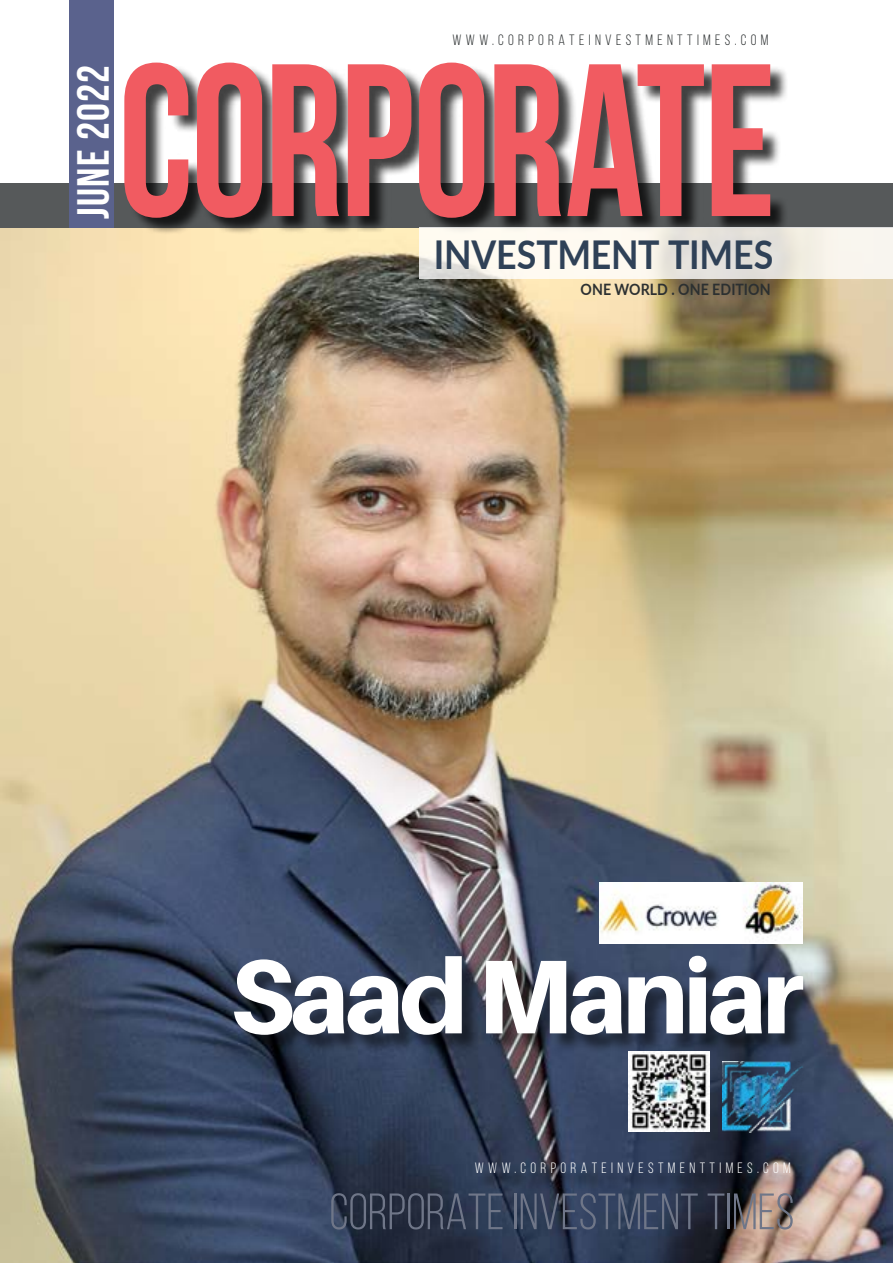
<style>
.page{position:relative;width:893px;height:1263px;background:#fff}
.page>*{position:absolute;margin:0;border:0;box-sizing:border-box;transform-origin:0 0}
.t1{font:700 216.75px "Bebas Neue";letter-spacing:-.015em;color:#f15b61;scale:.9 1}
.t2{font:800 105px "Aileron";letter-spacing:-.05em;color:#fff}
.t3{font:51px "Bebas Neue";color:#6f7688}
.t4{font:700 45px "Bebas Neue";letter-spacing:.03em;color:#fff}
.t5{font:700 39.75px "Lato";letter-spacing:-.005em;color:#2f4157;scale:.9 1}
.t6{font:700 15.75px "Lato";letter-spacing:.005em;color:#2c3031;scale:.9 1}
.t7{font:15px "Bebas Neue";letter-spacing:.29em;color:#2c3031}
.t8{font:15px "Bebas Neue";letter-spacing:.29em;color:#fff}
</style>
<div class="page">
<div style="left:0;top:183px;width:893px;height:44px;background:#56595a"></div>
<img style="left:0;top:229px;width:893px;height:1034px">
<div style="left:128px;top:65px;width:660px;height:170px;background:#000;opacity:.75"></div>
<div style="left:70px;top:0;width:44px;height:228px;background:#5a628d"></div>
<div style="left:479px;top:1166px;width:330px;height:25px;background:#000;opacity:.75"></div>
<img style="left:723px;top:1061px;width:81px;height:71px">
<img style="left:628px;top:1053px;width:81px;height:78px">
<svg style="left:420px;top:227px;width:473px;height:52px;fill:#f9f5ee"></svg>
<div style="left:235px;top:960px;width:587px;height:93px;background:#000;opacity:.48"></div>
<img style="left:600px;top:882px;width:203px;height:62px">
<p class="t7" style="left:453px;top:32px;width:317px">WWW.CORPORATEINVESTMENTTIMES.COM</p>
<h3 class="t4" style="left:68px;top:219px;width:156px;rotate:-90deg">JUNE 2022</h3>
<h1 class="t1" style="left:118px;top:22px;width:732px">CORPORATE</h1>
<h3 class="t5" style="left:434px;top:225px;width:379px">INVESTMENT TIMES</h3>
<p class="t6" style="left:580px;top:278px;width:213px">ONE WORLD . ONE EDITION</p>
<h2 class="t2" style="left:230px;top:937px;width:575px">Saad Maniar</h2>
<p class="t8" style="left:475px;top:1160px;width:317px">WWW.CORPORATEINVESTMENTTIMES.COM</p>
<h3 class="t3" style="left:329px;top:1184px;width:467px">CORPORATE INVESTMENT TIMES</h3>
</div>
